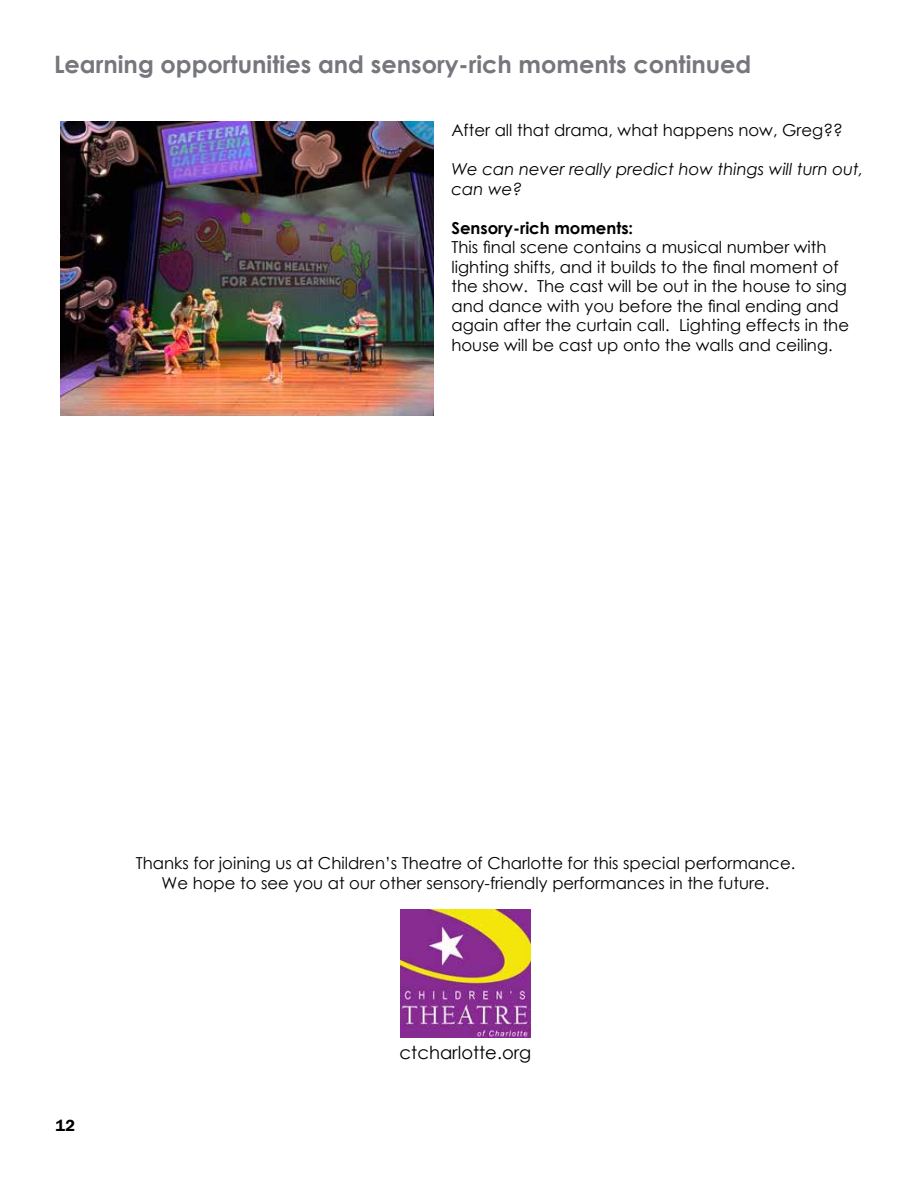
<style>
.page{position:relative;width:918px;height:1188px;background:#fff}
.page>*{position:absolute;margin:0;border:0;box-sizing:border-box;transform-origin:0 0}
.t1{font:700 24px "Century Gothic";color:#76777c}
.t2{font:18px "Century Gothic";color:#000}
.t3{font:16.5px/19.5px "Century Gothic";color:#000}
.t4{font:italic 16.5px/19.5px "Century Gothic";color:#000}
.t5{font:700 16.5px "Century Gothic";color:#000}
.t6{font:600 16.5px "Franklin Gothic";color:#000}
</style>
<div class="page">
<img style="left:60px;top:122px;width:374px;height:293px">
<img style="left:400px;top:909px;width:131px;height:129px">
<h1 class="t1" style="left:54px;top:46px;width:699px">Learning opportunities and sensory-rich moments continued</h1>
<p class="t3" style="left:451px;top:120px;width:393px">After all that drama, what happens now, Greg??</p>
<p class="t4" style="left:451px;top:159px;width:413px">We can never really predict how things will turn out, can we?</p>
<p class="t5" style="left:451px;top:215px;width:183px">Sensory-rich moments:</p>
<p class="t3" style="left:451px;top:237px;width:399px">This final scene contains a musical number with lighting shifts, and it builds to the final moment of the show. The cast will be out in the house to sing and dance with you before the final ending and again after the curtain call. Lighting effects in the house will be cast up onto the walls and ceiling.</p>
<p class="t3" style="left:136px;top:853px;width:661px;text-align:center">Thanks for joining us at Children’s Theatre of Charlotte for this special performance.<br>We hope to see you at our other sensory-friendly performances in the future.</p>
<p class="t6" style="left:56px;top:1115px;width:21px">12</p>
<p class="t2" style="left:400px;top:1040px;width:133px">ctcharlotte.org</p>
</div>
